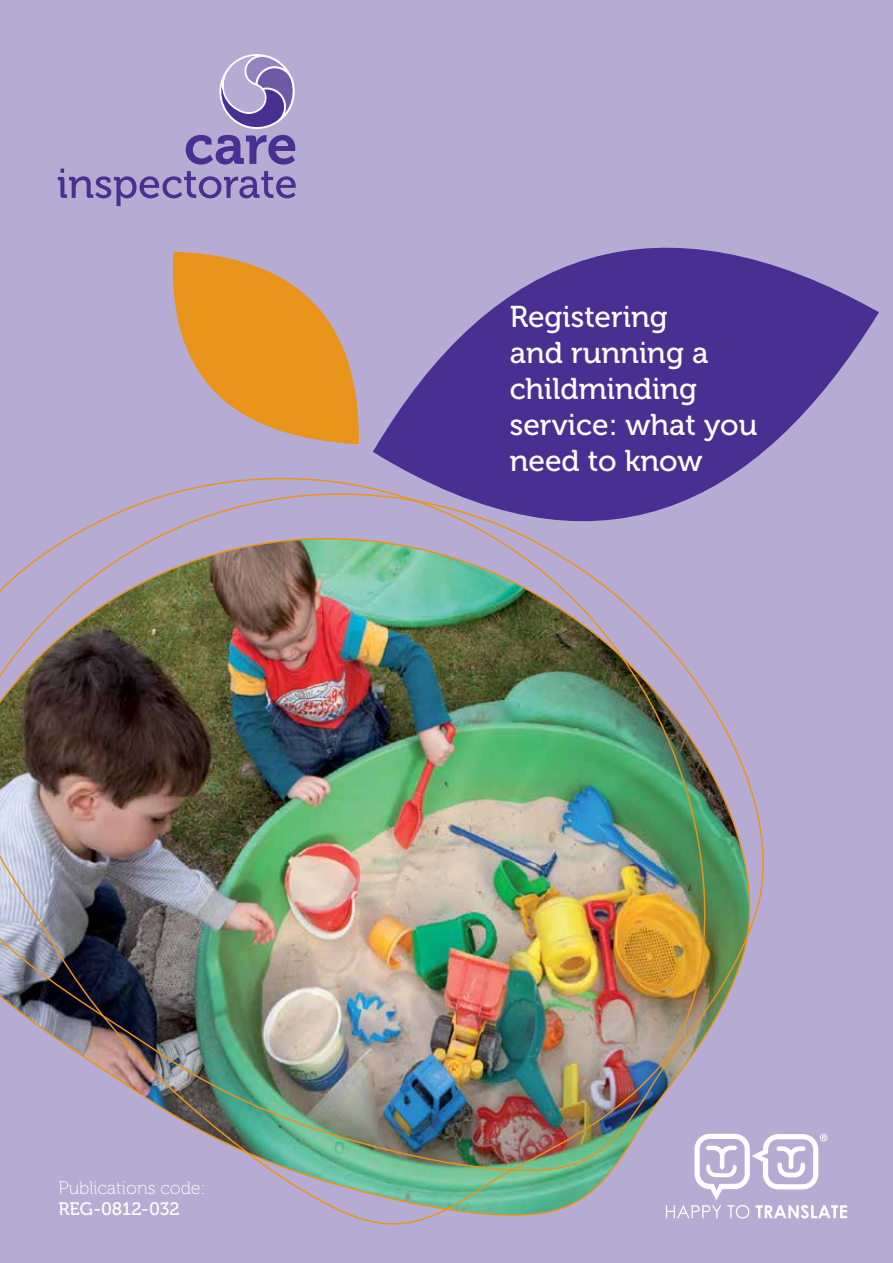
<style>
.page{position:relative;width:893px;height:1263px;background:#b6acd3}
.page>*{position:absolute;margin:0;border:0;box-sizing:border-box;transform-origin:0 0}
.t1{font:30px/36px "Museo 500";color:#fff}
.t2{font:18px "Museo 100";color:#fff}
.t3{font:18px "Museo 500";color:#fff}
</style>
<div class="page">
<svg style="left:756px;top:1134px;width:91px;height:84px"></svg>
<svg style="left:707px;top:697px;width:62px;height:476px"></svg>
<img style="left:0;top:477px;width:707px;height:748px">
<svg style="left:172px;top:252px;width:187px;height:192px"></svg>
<svg style="left:373px;top:247px;width:506px;height:342px;fill:#492f92"></svg>
<svg style="left:219px;top:54px;width:76px;height:75px"></svg>
<svg style="left:58px;top:135px;width:238px;height:71px"></svg>
<p class="t2" style="left:58px;top:1178px;width:149px">Publications code:</p>
<p class="t3" style="left:58px;top:1199px;width:123px">REG-0812-032</p>
<p class="t1" style="left:510px;top:299px;width:249px">Registering<br>and running a childminding service: what you need to know</p>
</div>
